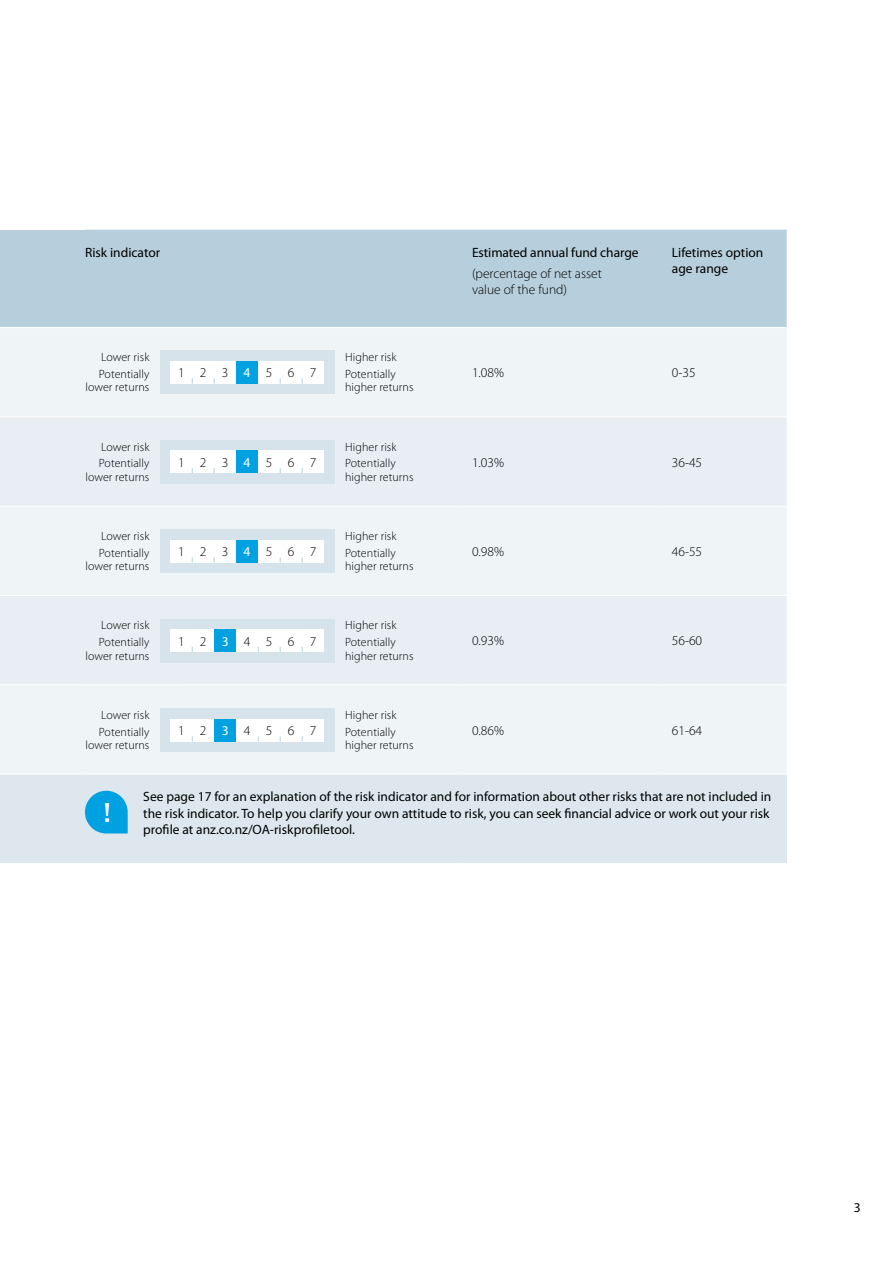
<style>
.page{position:relative;width:893px;height:1263px;background:#fff}
.page>*{position:absolute;margin:0;border:0;box-sizing:border-box;transform-origin:0 0}
.t1{font:500 27px "Gotham";color:#fff}
.t2{font:13.5px/16.5px "Myriad Pro";color:#000}
.t3{font:300 13.5px/16.5px "Myriad Pro";color:#000}
.t4{font:300 12px/16.6px "Myriad Pro";letter-spacing:.005em;color:#000}
.s1{font-weight:400;color:#fff}
</style>
<div class="page">
<div style="left:0;top:230px;width:179px;height:98px;background:#b7cfdc"></div>
<div style="left:0;top:328px;width:85px;height:446px;background:#eff4f7"></div>
<div style="left:0;top:417px;width:85px;height:267px;background:#e8eef3"></div>
<div style="left:0;top:774px;width:179px;height:89px;background:#dde7ed"></div>
<hr style="left:0;top:327px;width:179px;height:1px;background:#fff">
<hr style="left:0;top:416px;width:179px;height:1px;background:#fff">
<hr style="left:0;top:506px;width:179px;height:1px;background:#fff">
<hr style="left:0;top:595px;width:179px;height:1px;background:#fff">
<hr style="left:0;top:684px;width:179px;height:1px;background:#fff">
<hr style="left:0;top:774px;width:179px;height:1px;background:#fff">
<div style="left:179px;top:230px;width:608px;height:97px;background:#b7cfdc"></div>
<div style="left:85px;top:328px;width:702px;height:446px;background:#eff4f7"></div>
<div style="left:85px;top:417px;width:702px;height:267px;background:#e8eef3"></div>
<div style="left:85px;top:774px;width:702px;height:89px;background:#dde7ed"></div>
<hr style="left:85px;top:416px;width:374px;height:1px;background:#fff">
<hr style="left:459px;top:416px;width:200px;height:1px;background:#fff">
<hr style="left:659px;top:416px;width:128px;height:1px;background:#fff">
<hr style="left:85px;top:506px;width:374px;height:1px;background:#fff">
<hr style="left:459px;top:506px;width:200px;height:1px;background:#fff">
<hr style="left:659px;top:506px;width:128px;height:1px;background:#fff">
<hr style="left:85px;top:595px;width:374px;height:1px;background:#fff">
<hr style="left:459px;top:595px;width:200px;height:1px;background:#fff">
<hr style="left:659px;top:595px;width:128px;height:1px;background:#fff">
<hr style="left:85px;top:684px;width:374px;height:1px;background:#fff">
<hr style="left:459px;top:684px;width:200px;height:1px;background:#fff">
<hr style="left:659px;top:684px;width:128px;height:1px;background:#fff">
<hr style="left:85px;top:774px;width:374px;height:1px;background:#fff">
<hr style="left:459px;top:774px;width:200px;height:1px;background:#fff">
<hr style="left:659px;top:774px;width:128px;height:1px;background:#fff">
<div style="left:160px;top:351px;width:174px;height:43px;background:#d6e3ea"></div>
<div style="left:171px;top:361px;width:153px;height:23px;background:#fff"></div>
<div style="left:237px;top:361px;width:21px;height:23px;background:#00a1e0"></div>
<div style="left:160px;top:708px;width:174px;height:44px;background:#d6e3ea"></div>
<div style="left:171px;top:719px;width:153px;height:22px;background:#fff"></div>
<div style="left:215px;top:719px;width:21px;height:22px;background:#00a1e0"></div>
<div style="left:160px;top:619px;width:174px;height:43px;background:#d6e3ea"></div>
<div style="left:171px;top:629px;width:153px;height:23px;background:#fff"></div>
<div style="left:215px;top:629px;width:21px;height:23px;background:#00a1e0"></div>
<div style="left:160px;top:440px;width:174px;height:44px;background:#d6e3ea"></div>
<div style="left:171px;top:451px;width:153px;height:22px;background:#fff"></div>
<div style="left:237px;top:451px;width:21px;height:22px;background:#00a1e0"></div>
<svg style="left:85px;top:791px;width:43px;height:42px;background:#23ace2"></svg>
<div style="left:160px;top:529px;width:174px;height:44px;background:#d6e3ea"></div>
<div style="left:171px;top:540px;width:153px;height:22px;background:#fff"></div>
<div style="left:237px;top:540px;width:21px;height:22px;background:#00a1e0"></div>
<p class="t2" style="left:85px;top:244px;width:77px">Risk indicator</p>
<p class="t2" style="left:472px;top:244px;width:168px">Estimated annual fund charge</p>
<p class="t3" style="left:472px;top:265px;width:131px">(percentage of net asset value of the fund)</p>
<p class="t2" style="left:672px;top:244px;width:93px">Lifetimes option age range</p>
<p class="t4" style="left:99px;top:349px;width:52px">Lower risk<br>Potentially</p>
<p class="t4" style="left:85px;top:379px;width:65px">lower returns</p>
<p class="t3" style="left:178px;top:364px;width:140px">123<span class="s1">4</span>567</p>
<p class="t4" style="left:345px;top:349px;width:53px">Higher risk<br>Potentially</p>
<p class="t4" style="left:345px;top:379px;width:70px">higher returns</p>
<p class="t3" style="left:472px;top:364px;width:34px">1.08%</p>
<p class="t3" style="left:672px;top:364px;width:25px">0-35</p>
<p class="t4" style="left:99px;top:438px;width:52px">Lower risk<br>Potentially</p>
<p class="t4" style="left:85px;top:468px;width:65px">lower returns</p>
<p class="t3" style="left:178px;top:454px;width:140px">123<span class="s1">4</span>567</p>
<p class="t4" style="left:345px;top:438px;width:53px">Higher risk<br>Potentially</p>
<p class="t4" style="left:345px;top:468px;width:70px">higher returns</p>
<p class="t3" style="left:472px;top:454px;width:34px">1.03%</p>
<p class="t3" style="left:672px;top:454px;width:32px">36-45</p>
<p class="t4" style="left:99px;top:527px;width:52px">Lower risk<br>Potentially</p>
<p class="t4" style="left:85px;top:558px;width:65px">lower returns</p>
<p class="t3" style="left:178px;top:543px;width:140px">123<span class="s1">4</span>567</p>
<p class="t4" style="left:345px;top:527px;width:53px">Higher risk<br>Potentially</p>
<p class="t4" style="left:345px;top:558px;width:70px">higher returns</p>
<p class="t3" style="left:472px;top:543px;width:34px">0.98%</p>
<p class="t3" style="left:672px;top:543px;width:32px">46-55</p>
<p class="t4" style="left:99px;top:617px;width:52px">Lower risk<br>Potentially</p>
<p class="t4" style="left:85px;top:647px;width:65px">lower returns</p>
<p class="t3" style="left:178px;top:633px;width:140px">12<span class="s1">3</span>4567</p>
<p class="t4" style="left:345px;top:617px;width:53px">Higher risk<br>Potentially</p>
<p class="t4" style="left:345px;top:647px;width:70px">higher returns</p>
<p class="t3" style="left:472px;top:632px;width:34px">0.93%</p>
<p class="t3" style="left:672px;top:632px;width:32px">56-60</p>
<p class="t4" style="left:99px;top:706px;width:52px">Lower risk<br>Potentially</p>
<p class="t4" style="left:85px;top:736px;width:65px">lower returns</p>
<p class="t3" style="left:178px;top:722px;width:140px">12<span class="s1">3</span>4567</p>
<p class="t4" style="left:345px;top:706px;width:53px">Higher risk<br>Potentially</p>
<p class="t4" style="left:345px;top:736px;width:70px">higher returns</p>
<p class="t3" style="left:472px;top:722px;width:34px">0.86%</p>
<p class="t3" style="left:672px;top:722px;width:32px">61-64</p>
<h1 class="t1" style="left:103px;top:797px;width:10px">!</h1>
<p class="t2" style="left:143px;top:788px;width:630px">See page 17 for an explanation of the risk indicator and for information about other risks that are not included in the risk indicator. To help you clarify your own attitude to risk, you can seek financial advice or work out your risk profile at anz.co.nz/OA-riskprofiletool.</p>
<p class="t2" style="left:854px;top:1199px;width:8px">3</p>
</div>
